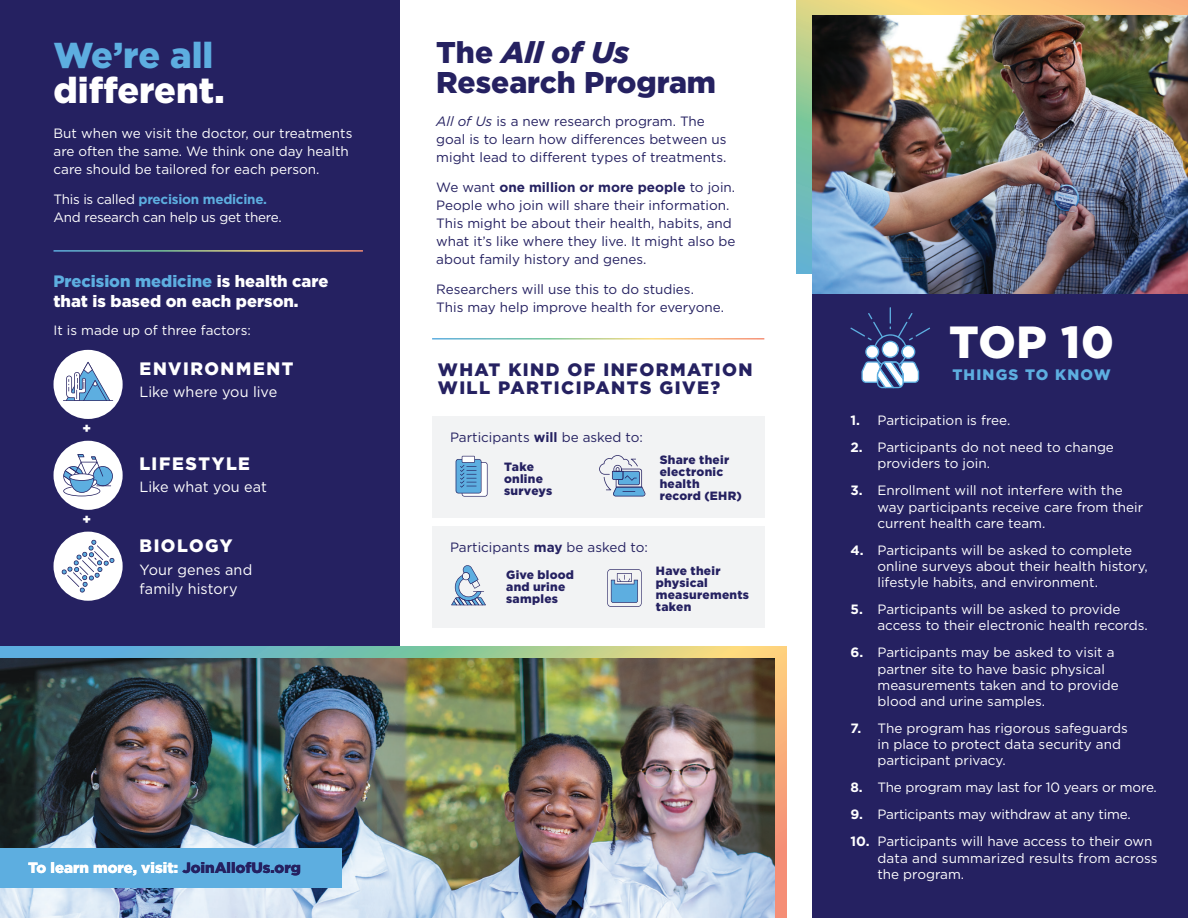
<style>
.page{position:relative;width:1188px;height:918px;background:#fff}
.page>*{position:absolute;margin:0;border:0;box-sizing:border-box;transform-origin:0 0}
.t1{font:900 45px "Gotham";color:#fff}
.t2{font:900 36px "Gotham";color:#fff}
.t3{font:900 36px "Gotham";letter-spacing:-.005em;color:#5daee0}
.t4{font:900 30px/30px "Gotham";color:#252161}
.t5{font:900 18px/18.6px "Gotham";letter-spacing:.08em;color:#252161}
.t6{font:900 18px "Gotham";letter-spacing:.09em;color:#fff}
.t7{font:900 16.5px/19.5px "Gotham";color:#fff}
.t8{font:900 15.15px "Gotham";letter-spacing:.08em;color:#5daee0}
.t9{font:900 15px "Gotham";color:#fff}
.t10{font:14.85px/18.5px "Gotham";letter-spacing:.005em;color:#fff}
.t11{font:13.5px/16.2px "Gotham";color:#fff}
.t12{font:13.5px/18px "Gotham";color:#252161}
.t13{font:13.5px/18px "Gotham";letter-spacing:-.02em;color:#fff}
.t14{font:900 13.5px "Gotham";color:#fff}
.t15{font:900 12px/12px "Gotham";letter-spacing:.025em;color:#252161}
.s1{font-weight:700;color:#5daee0}
.s2{color:#5daee0}
.s3{font-style:italic}
.s4{font-weight:700}
.s5{color:#252161}
</style>
<div class="page">
<div style="left:0;top:0;width:400px;height:918px;background:#252161"></div>
<svg style="left:0;top:646px;width:787px;height:272px;background:#a6b599"></svg>
<img style="left:0;top:659px;width:775px;height:259px">
<div style="left:0;top:848px;width:341px;height:39px;background:#5daee0"></div>
<div style="left:812px;top:0;width:376px;height:918px;background:#252161"></div>
<svg style="left:796px;top:0;width:392px;height:273px;background:#c8c88f"></svg>
<img style="left:812px;top:15px;width:376px;height:278px">
<hr style="left:54px;top:250px;width:309px;height:2px;background:#fff">
<div style="left:54px;top:532px;width:69px;height:69px;background:#fff;border-radius:50%"></div>
<svg style="left:62px;top:540px;width:53px;height:53px"></svg>
<div style="left:54px;top:350px;width:69px;height:69px;background:#fff;border-radius:50%"></div>
<svg style="left:63px;top:362px;width:50px;height:39px"></svg>
<div style="left:54px;top:441px;width:69px;height:69px;background:#fff;border-radius:50%"></div>
<svg style="left:63px;top:454px;width:50px;height:42px"></svg>
<svg style="left:850px;top:307px;width:80px;height:81px"></svg>
<div style="left:432px;top:416px;width:332px;height:102px;background:#f2f3f4"></div>
<div style="left:432px;top:526px;width:332px;height:102px;background:#f2f3f4"></div>
<svg style="left:607px;top:569px;width:35px;height:38px"></svg>
<svg style="left:451px;top:565px;width:35px;height:40px"></svg>
<svg style="left:456px;top:456px;width:32px;height:41px"></svg>
<svg style="left:599px;top:455px;width:47px;height:41px"></svg>
<h2 class="t3" style="left:54px;top:30px;width:161px">We’re all</h2>
<h2 class="t2" style="left:54px;top:66px;width:173px">different.</h2>
<p class="t11" style="left:54px;top:124px;width:300px;line-height:18px">But when we visit the doctor, our treatments are often the same. We think one day health care should be tailored for each person.</p>
<p class="t13" style="left:54px;top:190px;width:230px">This is called <span class="s1">precision medicine.<br></span>And research can help us get there.</p>
<p class="t7" style="left:54px;top:271px;width:276px"><span class="s2">Precision medicine</span> is health care that is based on each person.</p>
<p class="t11" style="left:54px;top:322px;width:199px">It is made up of three factors:</p>
<p class="t14" style="left:82px;top:419px;width:10px">+</p>
<p class="t14" style="left:82px;top:510px;width:10px">+</p>
<h3 class="t6" style="left:139px;top:356px;width:155px">ENVIRONMENT</h3>
<p class="t10" style="left:139px;top:382px;width:139px">Like where you live</p>
<h3 class="t6" style="left:139px;top:451px;width:112px">LIFESTYLE</h3>
<p class="t10" style="left:139px;top:477px;width:129px">Like what you eat</p>
<h3 class="t6" style="left:139px;top:533px;width:94px">BIOLOGY</h3>
<p class="t10" style="left:139px;top:560px;width:114px">Your genes and family history</p>
<h3 class="t4" style="left:436px;top:37px;width:281px">The <span class="s3">All of Us<br></span>Research Program</h3>
<p class="t12" style="left:436px;top:112px;width:292px"><span class="s3">All of Us</span> is a new research program. The goal is to learn how differences between us might lead to different types of treatments.</p>
<p class="t12" style="left:436px;top:178px;width:301px">We want <span class="s4">one million or more people</span> to join.<br>People who join will share their information.<br>This might be about their health, habits, and what it’s like where they live. It might also be about family history and genes.</p>
<p class="t12" style="left:436px;top:280px;width:289px">Researchers will use this to do studies.<br>This may help improve health for everyone.</p>
<h3 class="t5" style="left:438px;top:360px;width:316px">WHAT KIND OF INFORMATION<br>WILL PARTICIPANTS GIVE?</h3>
<p class="t12" style="left:450px;top:428px;width:194px">Participants <span class="s4">will</span> be asked to:</p>
<p class="t15" style="left:504px;top:461px;width:50px">Take online surveys</p>
<p class="t15" style="left:660px;top:454px;width:84px">Share their electronic health record (EHR)</p>
<p class="t12" style="left:450px;top:538px;width:199px">Participants <span class="s4">may</span> be asked to:</p>
<p class="t15" style="left:506px;top:568px;width:69px">Give blood and urine samples</p>
<p class="t15" style="left:656px;top:564px;width:95px">Have their physical measurements taken</p>
<p class="t9" style="left:28px;top:857px;width:274px">To learn more, visit: <span class="s5">JoinAllofUs.org</span></p>
<h1 class="t1" style="left:949px;top:311px;width:166px">TOP 10</h1>
<p class="t8" style="left:952px;top:364px;width:160px">THINGS TO KNOW</p>
<p class="t11" style="left:850px;top:412px;width:161px"><span class="s4">1.</span> Participation is free.</p>
<p class="t11" style="left:878px;top:439px;width:238px;text-indent:-27px"><span class="s4">2.</span> Participants do not need to change providers to join.</p>
<p class="t11" style="left:878px;top:482px;width:267px;text-indent:-27px"><span class="s4">3.</span> Enrollment will not interfere with the way participants receive care from their current health care team.</p>
<p class="t11" style="left:878px;top:542px;width:272px;text-indent:-27px"><span class="s4">4.</span> Participants will be asked to complete online surveys about their health history, lifestyle habits, and environment.</p>
<p class="t11" style="left:878px;top:601px;width:272px;text-indent:-27px"><span class="s4">5.</span> Participants will be asked to provide access to their electronic health records.</p>
<p class="t11" style="left:878px;top:644px;width:243px;text-indent:-27px"><span class="s4">6.</span> Participants may be asked to visit a partner site to have basic physical measurements taken and to provide blood and urine samples.</p>
<p class="t11" style="left:878px;top:720px;width:252px;text-indent:-27px"><span class="s4">7.</span> The program has rigorous safeguards in place to protect data security and participant privacy.</p>
<p class="t11" style="left:850px;top:779px;width:308px"><span class="s4">8.</span> The program may last for 10 years or more.</p>
<p class="t11" style="left:850px;top:806px;width:282px"><span class="s4">9.</span> Participants may withdraw at any time.</p>
<p class="t11" style="left:878px;top:833px;width:281px;text-indent:-27px"><span class="s4">10.</span> Participants will have access to their own data and summarized results from across the program.</p>
</div>
